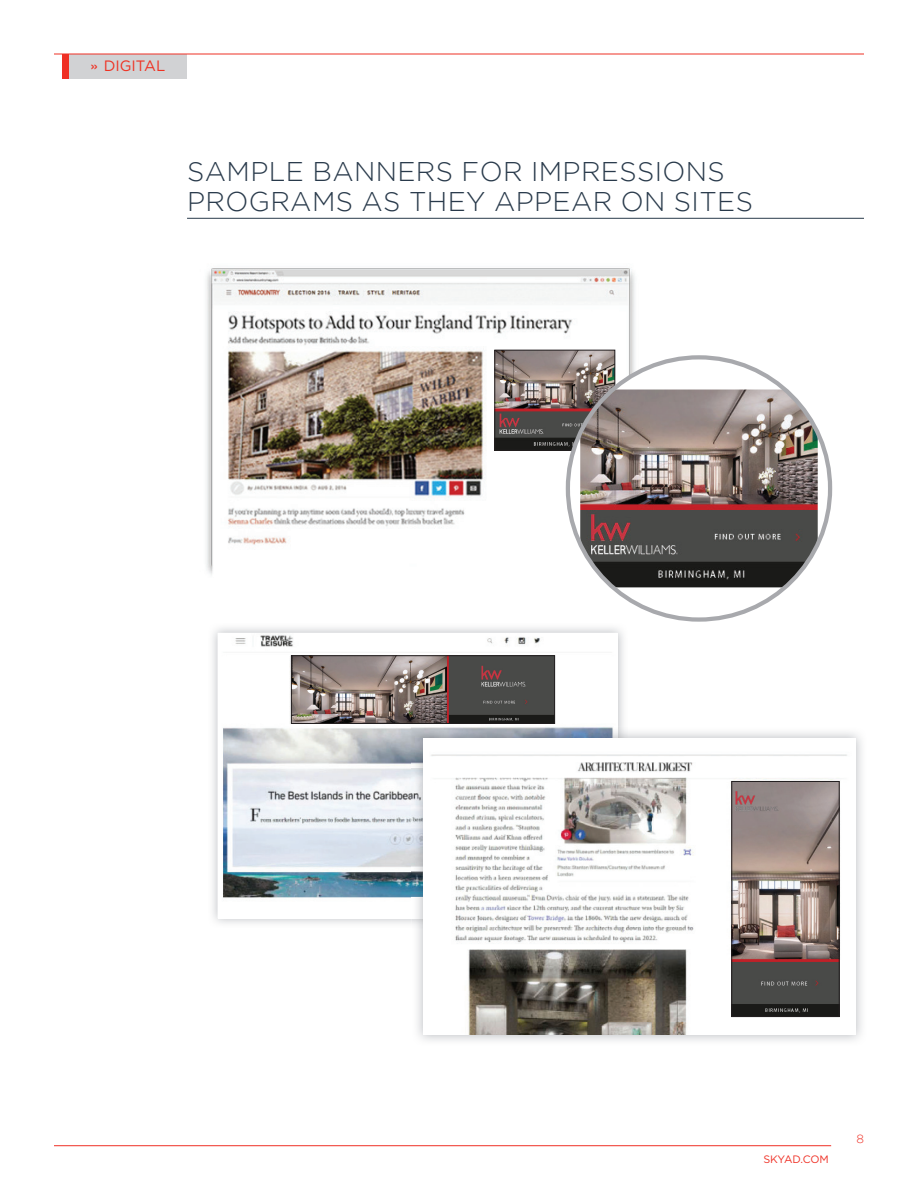
<style>
.page{position:relative;width:918px;height:1188px;background:#fff}
.page>*{position:absolute;margin:0;border:0;box-sizing:border-box;transform-origin:0 0}
.t1{font:300 27px/30px "Gotham";letter-spacing:.015em;color:#293a4b}
.t2{font:15px "Gotham";color:#ef3122}
.t3{font:300 12px "Gotham";color:#ef3025}
.t4{font:10.8px "Gotham";letter-spacing:-.01em;color:#ef3025}
.s1{font-family:"Helvetica"}
</style>
<div class="page">
<div style="left:68px;top:54px;width:119px;height:24px;background:#d1d2d4"></div>
<hr style="left:54px;top:1145px;width:777px;height:1px;background:#ef3025">
<hr style="left:54px;top:54px;width:810px;height:1px;background:#ef3025">
<div style="left:62px;top:54px;width:6px;height:24px;background:#ef3025"></div>
<img style="left:206px;top:268px;width:448px;height:322px">
<img style="left:212px;top:627px;width:412px;height:297px">
<img style="left:218px;top:633px;width:400px;height:285px">
<img style="left:412px;top:727px;width:206px;height:191px">
<img style="left:423px;top:738px;width:425px;height:297px">
<img style="left:293px;top:658px;width:260px;height:64px">
<div style="left:291px;top:656px;width:264px;height:68px;border:1px solid #231f20"></div>
<img style="left:734px;top:783px;width:103px;height:232px">
<div style="left:732px;top:781px;width:107px;height:236px;border:1px solid #231f20"></div>
<img style="left:497px;top:352px;width:116px;height:96px">
<div style="left:495px;top:350px;width:120px;height:100px;border:1px solid #231f20"></div>
<svg style="left:568px;top:357px;width:262px;height:263px"></svg>
<img style="left:580px;top:390px;width:238px;height:197px">
<hr style="left:187px;top:218px;width:677px;height:1px;background:#293a4b">
<p class="t2" style="left:90px;top:56px;width:77px"><span class="s1">»</span> DIGITAL</p>
<p class="t1" style="left:187px;top:156px;width:567px">SAMPLE BANNERS FOR IMPRESSIONS<br>PROGRAMS AS THEY APPEAR ON SITES</p>
<p class="t4" style="left:763px;top:1152px;width:67px">SKYAD.COM</p>
<p class="t3" style="left:856px;top:1132px;width:9px">8</p>
</div>
